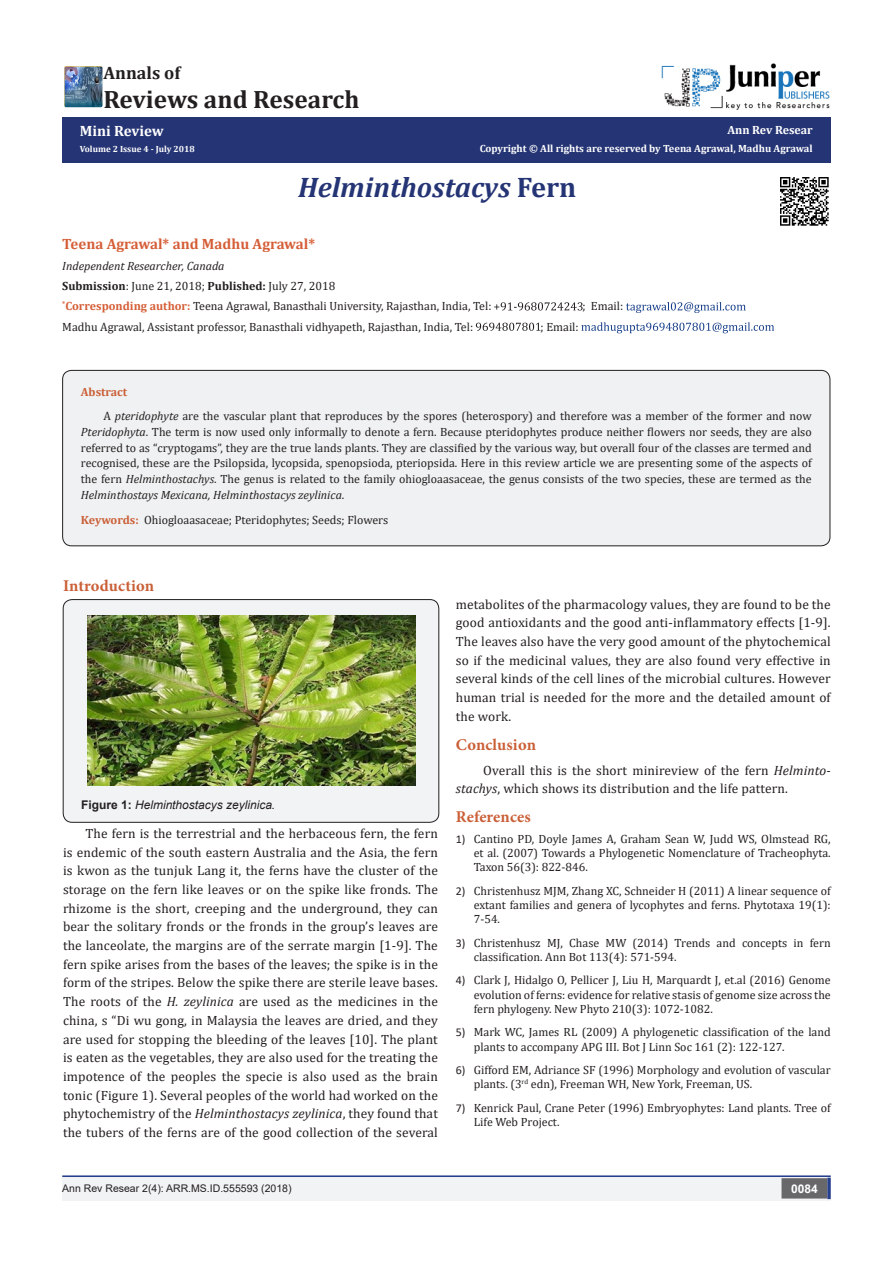
<style>
.page{position:relative;width:893px;height:1263px;background:#fff}
.page>*{position:absolute;margin:0;border:0;box-sizing:border-box;transform-origin:0 0}
.t1{font:italic 700 28.35px "Cambria";color:#253474}
.t2{font:700 25.2px "Cambria";color:#231f20}
.t3{font:700 18px "Cambria";color:#231f20}
.t4{font:700 16.5px "Minion Pro";letter-spacing:.005em;color:#ca5f37}
.t5{font:700 15px "Cambria";color:#d55e37}
.t6{font:700 15px "Cambria";color:#fff}
.t7{font:13.5px/18.8px "Cambria";letter-spacing:.01em;color:#231f20;text-align:justify}
.t8{font:12px/14.4px "Cambria";color:#231f20;text-align:justify}
.t9{font:italic 12px "Arial";color:#231f20}
.t10{font:italic 12px "Cambria";color:#231f20}
.t11{font:700 12px "Cambria";color:#fff}
.t12{font:700 12px "Cambria";color:#ca5f37}
.t13{font:700 12px "Arial";color:#fff}
.t14{font:700 10.5px "Cambria";color:#fff}
.t15{font:10.5px "Arial";color:#231f20}
.t16{font:700 9px "Cambria";color:#fff}
.s1{font-style:normal}
.s2{font-weight:700}
.s3{font-weight:700;color:#d55e37}
.s4{font-style:italic}
.s5{font-weight:700;color:#ca5f37}
.s6{font-weight:700;font-style:normal}
.s7{font-family:"Calibri"}
</style>
<div class="page">
<div style="left:62px;top:117px;width:768px;height:45px;background:#253474"></div>
<div style="left:472px;top:117px;width:359px;height:45px;background:#253474"></div>
<svg style="left:494px;top:302px;width:89px;height:8px"></svg>
<svg style="left:626px;top:302px;width:120px;height:11px"></svg>
<svg style="left:476px;top:323px;width:65px;height:8px"></svg>
<svg style="left:581px;top:322px;width:193px;height:11px"></svg>
<div style="left:63px;top:600px;width:376px;height:222px;background:#f2f3f4;border-radius:9px"></div>
<div style="left:63px;top:599px;width:376px;height:223px;border:1px solid #231f20;border-radius:9px"></div>
<img style="left:87px;top:615px;width:329px;height:170px">
<hr style="left:62px;top:1175px;width:769px;height:1px;background:#253f8e">
<div style="left:62px;top:1176px;width:441px;height:25px;background:#f2f3f4"></div>
<div style="left:503px;top:1176px;width:328px;height:25px;background:#f2f3f4"></div>
<div style="left:782px;top:1179px;width:45px;height:19px;background:#68676a"></div>
<div style="left:781px;top:1178px;width:46px;height:20px;border:2px solid #68676a"></div>
<svg style="left:827px;top:1178px;width:4px;height:21px"></svg>
<hr style="left:62px;top:1176px;width:769px;height:1px;background:#253f8e">
<img style="left:662px;top:63px;width:168px;height:47px">
<img style="left:64px;top:66px;width:38px;height:41px">
<div style="left:63px;top:370px;width:767px;height:176px;background:#f0f1f2;border-radius:9px"></div>
<div style="left:62px;top:370px;width:768px;height:176px;border:1px solid #231f20;border-radius:9px"></div>
<img style="left:780px;top:177px;width:49px;height:49px">
<p class="t3" style="left:103px;top:60px;width:79px">Annals of</p>
<p class="t2" style="left:103px;top:81px;width:258px">Reviews and Research</p>
<p class="t6" style="left:80px;top:120px;width:85px">Mini Review</p>
<p class="t16" style="left:80px;top:143px;width:116px">Volume 2 Issue 4 - July 2018</p>
<p class="t11" style="left:727px;top:121px;width:87px">Ann Rev Resear</p>
<p class="t14" style="left:480px;top:141px;width:335px">Copyright © All rights are reserved by Teena Agrawal, Madhu Agrawal</p>
<p class="t1" style="left:298px;top:167px;width:280px">Helminthostacys <span class="s1">Fern</span></p>
<p class="t5" style="left:62px;top:234px;width:255px">Teena Agrawal* and Madhu Agrawal*</p>
<p class="t10" style="left:62px;top:257px;width:164px">Independent Researcher, Canada</p>
<p class="t8" style="left:62px;top:279px;width:275px"><span class="s2">Submission</span>: June 21, 2018; <span class="s2">Published:</span> July 27, 2018</p>
<p class="t8" style="left:62px;top:299px;width:431px"><sup>*</sup><span class="s3">Corresponding author:</span> Teena Agrawal, Banasthali University, Rajasthan, India, Tel:</p>
<p class="t8" style="left:583px;top:299px;width:42px">; Email:</p>
<p class="t8" style="left:62px;top:319px;width:412px">Madhu Agrawal, Assistant professor, Banasthali vidhyapeth, Rajasthan, India, Tel:</p>
<p class="t8" style="left:541px;top:319px;width:40px">; Email:</p>
<p class="t12" style="left:81px;top:383px;width:48px">Abstract</p>
<p class="t8" style="left:81px;top:408px;width:732px;line-height:15.8px;text-indent:22px">A <span class="s4">pteridophyte</span> are the vascular plant that reproduces by the spores (heterospory) and therefore was a member of the former and now <span class="s4">Pteridophyta</span>. The term is now used only informally to denote a fern. Because pteridophytes produce neither flowers nor seeds, they are also referred to as “cryptogams”, they are the true lands plants. They are classified by the various way, but overall four of the classes are termed and recognised, these are the Psilopsida, lycopsida, spenopsioda, pteriopsida. Here in this review article we are presenting some of the aspects of the fern <span class="s4">Helminthostachys</span>. The genus is related to the family ohiogloaasaceae, the genus consists of the two species, these are termed as the <span class="s4">Helminthostays Mexicana, Helminthostacys zeylinica</span>.</p>
<p class="t8" style="left:81px;top:512px;width:309px"><span class="s5">Keywords:</span> Ohiogloaasaceae; Pteridophytes; Seeds; Flowers</p>
<p class="t4" style="left:63px;top:574px;width:93px">Introduction</p>
<p class="t9" style="left:81px;top:797px;width:195px"><span class="s6">Figure 1:</span> Helminthostacys zeylinica.</p>
<p class="t7" style="left:63px;top:824px;width:376px;text-indent:22px">The fern is the terrestrial and the herbaceous fern, the fern is endemic of the south eastern Australia and the Asia, the fern is kwon as the tunjuk Lang it, the ferns have the cluster of the storage on the fern like leaves or on the spike like fronds. The rhizome is the short, creeping and the underground, they can bear the solitary fronds or the fronds in the group’s leaves are the lanceolate, the margins are of the serrate margin [1-9]. The fern spike arises from the bases of the leaves; the spike is in the form of the stripes. Below the spike there are sterile leave bases.<br>The roots of the <span class="s4">H. zeylinica</span> are used as the medicines in the china, s “Di wu gong, in Malaysia the leaves are dried, and they are used for stopping the bleeding of the leaves [10]. The plant is eaten as the vegetables, they are also used for the treating the impotence of the peoples the specie is also used as the brain tonic (Figure 1). Several peoples of the world had worked on the phytochemistry of the <span class="s4">Helminthostacys zeylinica</span>, they found that the tubers of the ferns are of the good collection of the several</p>
<p class="t7" style="left:456px;top:595px;width:376px">metabolites of the pharmacology values, they are found to be the good antioxidants and the good anti-inflammatory effects [1-9].<br>The leaves also have the very good amount of the phytochemical so if the medicinal values, they are also found very effective in several kinds of the cell lines of the microbial cultures. However human trial is needed for the more and the detailed amount of the work.</p>
<p class="t4" style="left:456px;top:733px;width:82px">Conclusion</p>
<p class="t7" style="left:456px;top:760px;width:376px;text-indent:27px">Overall this is the short minireview of the fern <span class="s4">Helminto&shy;stachys</span>, which shows its distribution and the life pattern.</p>
<p class="t4" style="left:456px;top:805px;width:77px">References</p>
<p class="t8" style="left:474px;top:831px;width:358px;text-indent:-18px"><span class="s7">1)</span> Cantino PD, Doyle James A, Graham Sean W, Judd WS, Olmstead RG, et al. (2007) Towards a Phylogenetic Nomenclature of Tracheophyta.<br>Taxon 56(3): 822-846.</p>
<p class="t8" style="left:474px;top:883px;width:358px;text-indent:-18px"><span class="s7">2)</span> Christenhusz MJM, Zhang XC, Schneider H (2011) A linear sequence of extant families and genera of lycophytes and ferns. Phytotaxa 19(1):<br>7-54.</p>
<p class="t8" style="left:474px;top:935px;width:358px;text-indent:-18px"><span class="s7">3)</span> Christenhusz MJ, Chase MW (2014) Trends and concepts in fern classification. Ann Bot 113(4): 571-594.</p>
<p class="t8" style="left:474px;top:973px;width:358px;text-indent:-18px"><span class="s7">4)</span> Clark J, Hidalgo O, Pellicer J, Liu H, Marquardt J, et.al (2016) Genome evolution of ferns: evidence for relative stasis of genome size across the fern phylogeny. New Phyto 210(3): 1072-1082.</p>
<p class="t8" style="left:474px;top:1025px;width:358px;text-indent:-18px"><span class="s7">5)</span> Mark WC, James RL (2009) A phylogenetic classification of the land plants to accompany APG III. Bot J Linn Soc 161 (2): 122-127.</p>
<p class="t8" style="left:474px;top:1063px;width:358px;text-indent:-18px"><span class="s7">6)</span> Gifford EM, Adriance SF (1996) Morphology and evolution of vascular plants. (3<sup>rd</sup> edn), Freeman WH, New York, Freeman, US.</p>
<p class="t8" style="left:474px;top:1100px;width:358px;text-indent:-18px"><span class="s7">7)</span> Kenrick Paul, Crane Peter (1996) Embryophytes: Land plants. Tree of<br>Life Web Project.</p>
<p class="t15" style="left:62px;top:1181px;width:231px">Ann Rev Resear 2(4): ARR.MS.ID.555593 (2018)</p>
<p class="t13" style="left:791px;top:1180px;width:28px">0084</p>
</div>
